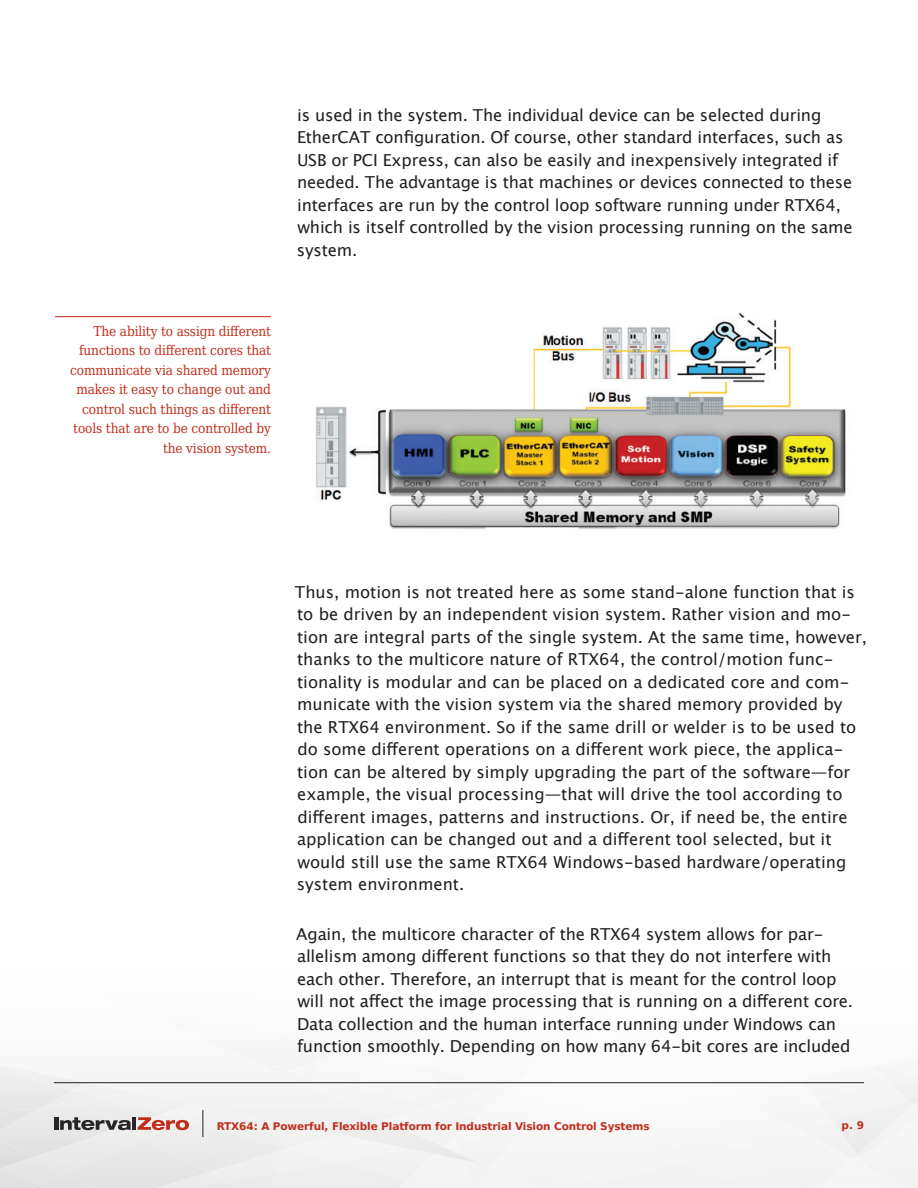
<style>
.page{position:relative;width:918px;height:1188px;background:#fff}
.page>*{position:absolute;margin:0;border:0;box-sizing:border-box;transform-origin:0 0}
.Body_Copy{font:16.5px/22.5px "Lucida Grande";color:#231f20}
.Body_Copy-2{font:13.5px/19.5px "DejaVu Serif Condensed";letter-spacing:-.01em;color:#bf2e1b;text-align:right}
.t1{font:700 10.5px "DejaVu Sans";letter-spacing:-.01em;color:#bf2e1b}
</style>
<div class="page">
<svg style="left:0;top:1059px;width:918px;height:129px"></svg>
<hr style="left:55px;top:316px;width:216px;height:1px;background:#bf2e1b">
<img style="left:316px;top:312px;width:530px;height:217px">
<p class="Body_Copy" style="left:297px;top:104px;width:557px">is used in the system. The individual device can be selected during EtherCAT configuration. Of course, other standard interfaces, such as USB or PCI Express, can also be easily and inexpensively integrated if needed. The advantage is that machines or devices connected to these interfaces are run by the control loop software running under RTX64, which is itself controlled by the vision processing running on the same system.</p>
<p class="Body_Copy-2" style="left:70px;top:320px;width:202px">The ability to assign different functions to different cores that communicate via shared memory makes it easy to change out and control such things as different tools that are to be controlled by the vision system.</p>
<p class="Body_Copy" style="left:295px;top:581px;width:574px">Thus, motion is not treated here as some stand-alone function that is to be driven by an independent vision system. Rather vision and mo&shy;tion are integral parts of the single system. At the same time, however, thanks to the multicore nature of RTX64, the control/motion func&shy;tionality is modular and can be placed on a dedicated core and com&shy;municate with the vision system via the shared memory provided by the RTX64 environment. So if the same drill or welder is to be used to do some different operations on a different work piece, the applica&shy;tion can be altered by simply upgrading the part of the software—for example, the visual processing—that will drive the tool according to different images, patterns and instructions. Or, if need be, the entire application can be changed out and a different tool selected, but it would still use the same RTX64 Windows-based hardware/operating system environment.</p>
<p class="Body_Copy" style="left:296px;top:923px;width:558px">Again, the multicore character of the RTX64 system allows for par&shy;allelism among different functions so that they do not interfere with each other. Therefore, an interrupt that is meant for the control loop will not affect the image processing that is running on a different core.<br>Data collection and the human interface running under Windows can function smoothly. Depending on how many 64-bit cores are included</p>
<p class="t1" style="left:217px;top:1118px;width:434px">RTX64: A Powerful, Flexible Platform for Industrial Vision Control Systems</p>
<p class="t1" style="left:842px;top:1117px;width:24px">p. 9</p>
</div>
